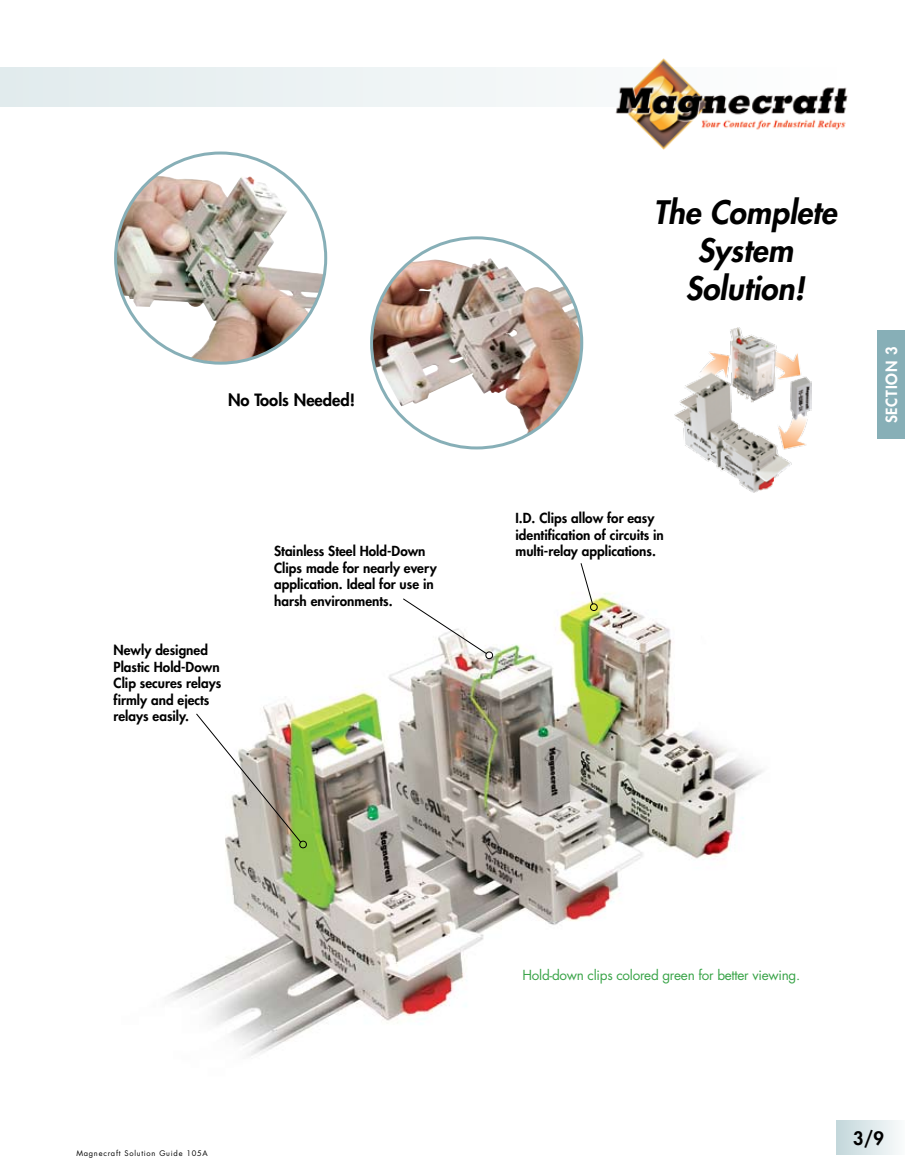
<style>
.page{position:relative;width:905px;height:1175px;background:#fff}
.page>*{position:absolute;margin:0;border:0;box-sizing:border-box;transform-origin:0 0}
.t1{font:italic 800 31.5px/37.8px "Futura Std";color:#000;text-align:center}
.t2{font:800 18px "Futura Std";color:#000}
.t3{font:800 16.5px "Futura Std";color:#000}
.t4{font:800 15px "Futura Std";letter-spacing:.05em;color:#fff}
.t5{font:800 13.5px/16.5px "Futura Std";color:#000}
.t6{font:13.5px "Futura Std";letter-spacing:-.02em;color:#39a448}
.t7{font:7.5px "Futura Std";letter-spacing:.1em;color:#000}
</style>
<div class="page">
<div style="left:0;top:68px;width:850px;height:39px;background:#ecf2f3"></div>
<div style="left:878px;top:331px;width:26px;height:108px;background:#87afb7"></div>
<div style="left:837px;top:1120px;width:67px;height:34px;background:linear-gradient(to right,#c3d7db,#f9fbfb)"></div>
<img style="left:168px;top:592px;width:595px;height:464px">
<img style="left:116px;top:176px;width:208px;height:187px">
<svg style="left:195px;top:713px;width:113px;height:135px"></svg>
<svg style="left:402px;top:598px;width:92px;height:61px"></svg>
<svg style="left:580px;top:563px;width:18px;height:48px"></svg>
<img style="left:371px;top:258px;width:210px;height:177px">
<img style="left:674px;top:328px;width:137px;height:164px">
<img style="left:610px;top:58px;width:240px;height:92px">
<p class="t3" style="left:228px;top:389px;width:129px">No Tools Needed!</p>
<p class="t5" style="left:114px;top:642px;width:109px">Newly designed<br>Plastic Hold-Down<br>Clip secures relays firmly and ejects relays easily.</p>
<p class="t5" style="left:274px;top:543px;width:164px">Stainless Steel Hold-Down<br>Clips made for nearly every application. Ideal for use in harsh environments.</p>
<h1 class="t1" style="left:653px;top:194px;width:185px">The Complete<br>System<br>Solution!</h1>
<p class="t5" style="left:515px;top:510px;width:150px">I.D. Clips allow for easy identification of circuits in multi-relay applications.</p>
<p class="t4" style="left:882px;top:423px;width:78px;rotate:-90deg">SECTION 3</p>
<p class="t7" style="left:76px;top:1148px;width:133px">Magnecraft Solution Guide 105A</p>
<p class="t6" style="left:522px;top:966px;width:279px">Hold-down clips colored green for better viewing.</p>
<h2 class="t2" style="left:853px;top:1126px;width:32px">3/9</h2>
</div>
